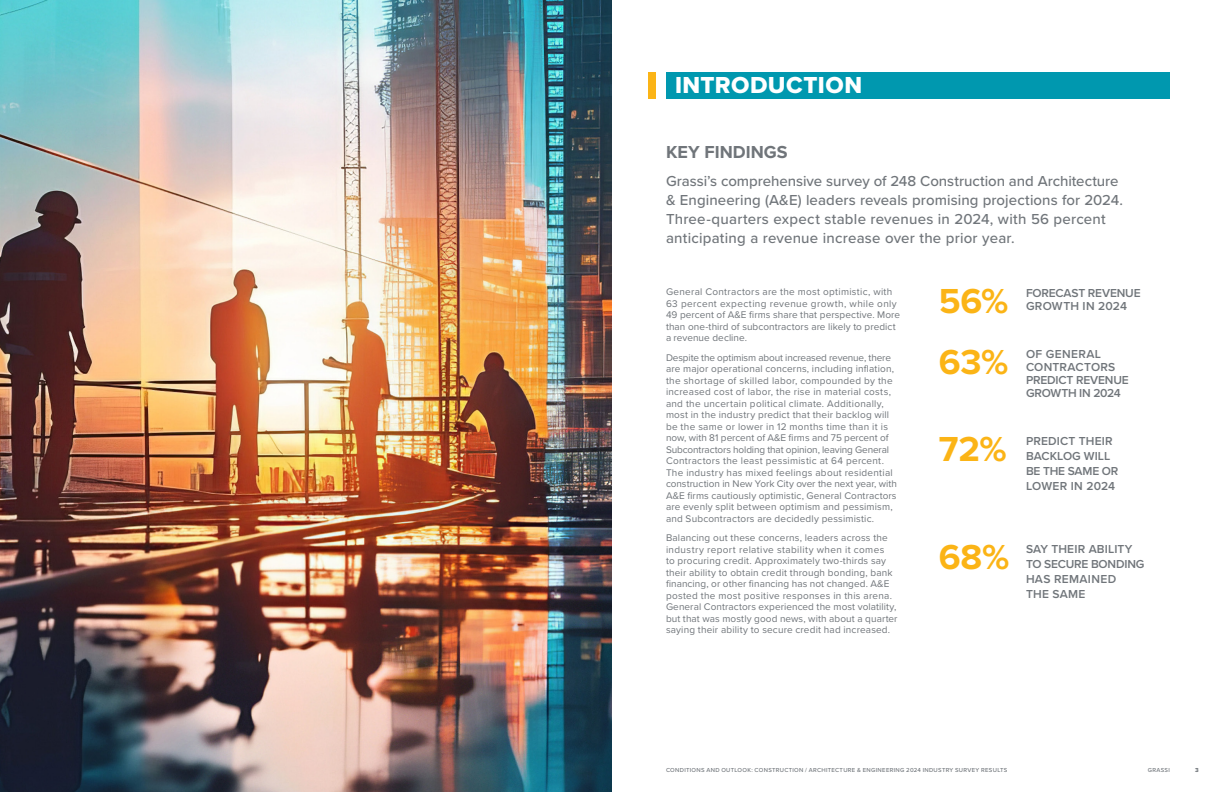
<style>
.page{position:relative;width:1224px;height:792px;background:#fff}
.page>*{position:absolute;margin:0;border:0;box-sizing:border-box;transform-origin:0 0}
.Chart_Heading{font:700 36px "Proxima Nova";letter-spacing:-.005em;color:#fbb416}
.page_title{font:24px "Proxima Nova Extrabld";letter-spacing:.02em;color:#fff}
.t1{font:700 18px "Proxima Nova";color:#70757a}
.Body_-_Intro{font:500 15px/19px "Proxima Nova";letter-spacing:.01em;color:#70757a}
.infographic_copy{font:600 12px/15px "Proxima Nova";color:#70757a}
.Body{font:10px/11.5px "Proxima Nova";letter-spacing:.015em;color:#70757a}
.t2{font:500 6px "Proxima Nova";letter-spacing:.05em;color:#70757a}
.t3{font:6px "Proxima Nova Extrabld";color:#70757a}
</style>
<div class="page">
<img style="left:0;top:0;width:612px;height:792px">
<div style="left:666px;top:72px;width:504px;height:26px;background:#0098af"></div>
<div style="left:648px;top:72px;width:8px;height:26px;background:#fbb416"></div>
<p class="page_title" style="left:675px;top:67px;width:189px">INTRODUCTION</p>
<h1 class="t1" style="left:666px;top:139px;width:123px">KEY FINDINGS</h1>
<p class="Body_-_Intro" style="left:666px;top:171px;width:458px">Grassi’s comprehensive survey of 248 Construction and Architecture &amp; Engineering (A&amp;E) leaders reveals promising projections for 2024.<br>Three-quarters expect stable revenues in 2024, with 56 percent anticipating a revenue increase over the prior year.</p>
<p class="Body" style="left:666px;top:286px;width:236px">General Contractors are the most optimistic, with 63 percent expecting revenue growth, while only 49 percent of A&amp;E firms share that perspective. More than one-third of subcontractors are likely to predict a revenue decline.</p>
<p class="Body" style="left:666px;top:351px;width:233px">Despite the optimism about increased revenue, there are major operational concerns, including inflation, the shortage of skilled labor, compounded by the increased cost of labor, the rise in material costs, and the uncertain political climate. Additionally, most in the industry predict that their backlog will be the same or lower in 12 months time than it is now, with 81 percent of A&amp;E firms and 75 percent of Subcontractors holding that opinion, leaving General Contractors the least pessimistic at 64 percent.<br>The industry has mixed feelings about residential construction in New York City over the next year, with A&amp;E firms cautiously optimistic, General Contractors are evenly split between optimism and pessimism, and Subcontractors are decidedly pessimistic.</p>
<p class="Body" style="left:666px;top:532px;width:233px">Balancing out these concerns, leaders across the industry report relative stability when it comes<br>to procuring credit. Approximately two-thirds say their ability to obtain credit through bonding, bank financing, or other financing has not changed. A&amp;E posted the most positive responses in this arena.<br>General Contractors experienced the most volatility, but that was mostly good news, with about a quarter saying their ability to secure credit had increased.</p>
<p class="Chart_Heading" style="left:939px;top:274px;width:71px">56%</p>
<p class="infographic_copy" style="left:1026px;top:285px;width:116px">FORECAST REVENUE</p>
<p class="infographic_copy" style="left:1026px;top:298px;width:103px">GROWTH IN 2024</p>
<p class="Chart_Heading" style="left:939px;top:335px;width:71px">63%</p>
<p class="infographic_copy" style="left:1026px;top:347px;width:104px;line-height:13px">OF GENERAL<br>CONTRACTORS<br>PREDICT REVENUE<br>GROWTH IN 2024</p>
<p class="Chart_Heading" style="left:939px;top:422px;width:69px">72%</p>
<p class="infographic_copy" style="left:1026px;top:433px;width:94px">PREDICT THEIR<br>BACKLOG WILL<br>BE THE SAME OR<br>LOWER IN 2024</p>
<p class="Chart_Heading" style="left:939px;top:530px;width:72px">68%</p>
<p class="infographic_copy" style="left:1026px;top:541px;width:120px">SAY THEIR ABILITY<br>TO SECURE BONDING<br>HAS REMAINED<br>THE SAME</p>
<p class="t2" style="left:666px;top:766px;width:343px">CONDITIONS AND OUTLOOK: CONSTRUCTION / ARCHITECTURE &amp; ENGINEERING 2024 INDUSTRY SURVEY RESULTS</p>
<p class="t2" style="left:1148px;top:766px;width:24px">GRASSI</p>
<p class="t3" style="left:1195px;top:766px;width:5px">3</p>
</div>
